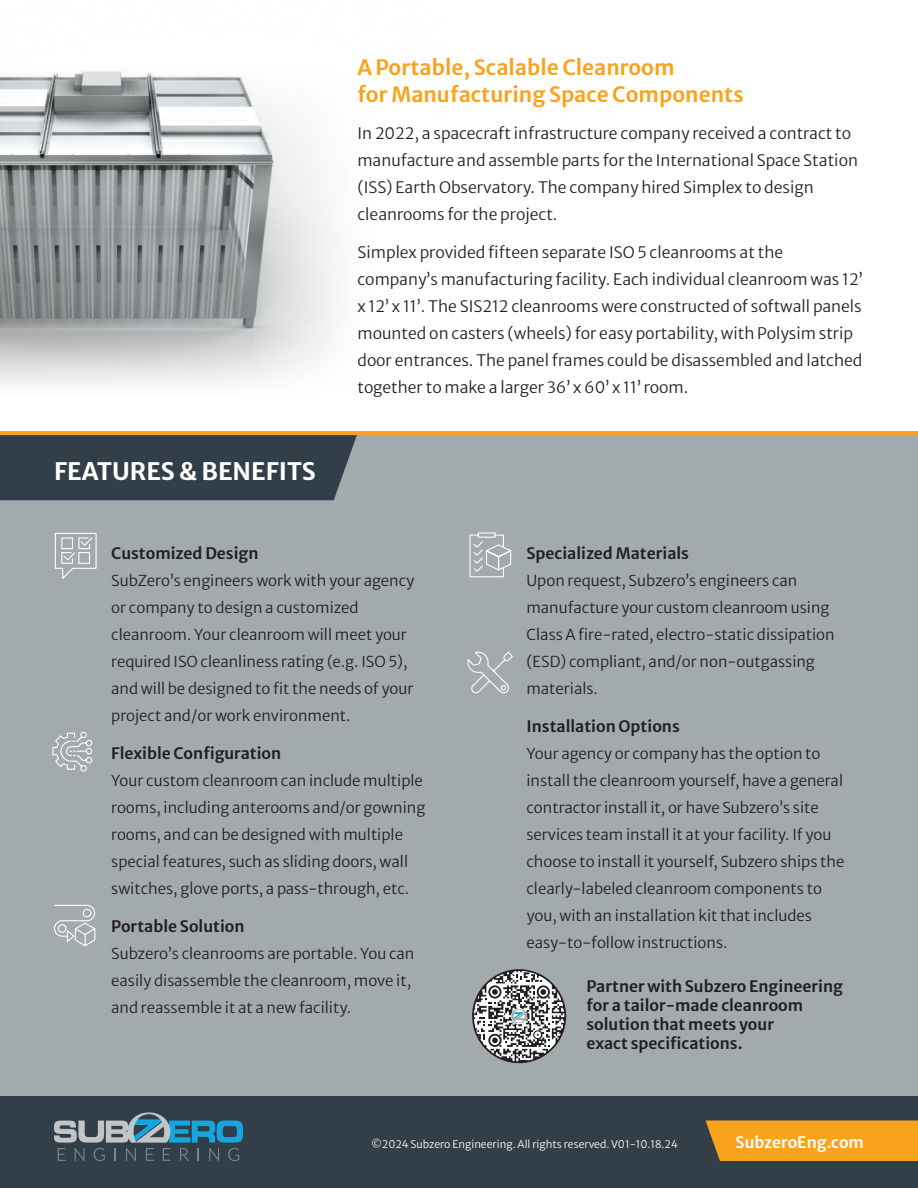
<style>
.page{position:relative;width:918px;height:1188px;background:#fff}
.page>*{position:absolute;margin:0;border:0;box-sizing:border-box;transform-origin:0 0}
.t1{font:700 24px "Merriweather Sans";color:#fff}
.t2{font:600 21px/27px "Merriweather Sans";color:#f9a21c}
.t3{font:300 15.75px/27px "Merriweather Sans";color:#231f20}
.t4{font:600 15.75px/18.9px "Merriweather Sans";color:#231f20}
.t5{font:600 15.75px "Merriweather Sans";color:#fff}
.t6{font:300 15px/27px "Merriweather Sans";color:#231f20}
.t7{font:300 10.5px "Merriweather Sans";color:#fff}
</style>
<div class="page">
<img style="left:0;top:71px;width:337px;height:314px">
<div style="left:0;top:432px;width:918px;height:707px;background:#a2aaad"></div>
<div style="left:0;top:1096px;width:918px;height:92px;background:#323e48"></div>
<svg style="left:54px;top:532px;width:43px;height:47px"></svg>
<svg style="left:472px;top:969px;width:94px;height:94px"></svg>
<div style="left:0;top:435px;width:357px;height:65px;background:#323e48"></div>
<hr style="left:0;top:431px;width:918px;height:4px;background:#f9a21c">
<div style="left:705px;top:1120px;width:213px;height:41px;background:#f9a21c"></div>
<svg style="left:54px;top:1112px;width:189px;height:49px"></svg>
<svg style="left:467px;top:651px;width:46px;height:43px"></svg>
<svg style="left:52px;top:731px;width:41px;height:41px"></svg>
<svg style="left:54px;top:904px;width:42px;height:42px"></svg>
<svg style="left:469px;top:532px;width:43px;height:46px"></svg>
<h1 class="t1" style="left:54px;top:460px;width:263px">FEATURES &amp; BENEFITS</h1>
<h2 class="t2" style="left:357px;top:55px;width:388px">A Portable, Scalable Cleanroom<br>for Manufacturing Space Components</h2>
<p class="t3" style="left:357px;top:121px;width:502px">In 2022, a spacecraft infrastructure company received a contract to manufacture and assemble parts for the International Space Station (ISS) Earth Observatory. The company hired Simplex to design cleanrooms for the project.</p>
<p class="t3" style="left:357px;top:237px;width:507px">Simplex provided fifteen separate ISO 5 cleanrooms at the company’s manufacturing facility. Each individual cleanroom was 12’ x 12’ x 11’. The SIS212 cleanrooms were constructed of softwall panels mounted on casters (wheels) for easy portability, with Polysim strip door entrances. The panel frames could be disassembled and latched together to make a larger 36’ x 60’ x 11’ room.</p>
<p class="t4" style="left:111px;top:546px;width:149px">Customized Design</p>
<p class="t6" style="left:111px;top:568px;width:305px">SubZero’s engineers work with your agency or company to design a customized cleanroom. Your cleanroom will meet your required ISO cleanliness rating (e.g. ISO 5), and will be designed to fit the needs of your project and/or work environment.</p>
<p class="t4" style="left:111px;top:742px;width:172px">Flexible Configuration</p>
<p class="t6" style="left:111px;top:768px;width:316px">Your custom cleanroom can include multiple rooms, including anterooms and/or gowning rooms, and can be designed with multiple special features, such as sliding doors, wall switches, glove ports, a pass-through, etc.</p>
<p class="t4" style="left:111px;top:918px;width:135px">Portable Solution</p>
<p class="t6" style="left:111px;top:941px;width:305px">Subzero’s cleanrooms are portable. You can easily disassemble the cleanroom, move it, and reassemble it at a new facility.</p>
<p class="t4" style="left:526px;top:545px;width:164px">Specialized Materials</p>
<p class="t6" style="left:526px;top:568px;width:310px">Upon request, Subzero’s engineers can manufacture your custom cleanroom using Class A fire-rated, electro-static dissipation (ESD) compliant, and/or non-outgassing materials.</p>
<p class="t4" style="left:526px;top:718px;width:155px">Installation Options</p>
<p class="t6" style="left:526px;top:741px;width:319px">Your agency or company has the option to install the cleanroom yourself, have a general contractor install it, or have Subzero’s site services team install it at your facility. If you choose to install it yourself, Subzero ships the clearly-labeled cleanroom components to you, with an installation kit that includes easy-to-follow instructions.</p>
<p class="t4" style="left:586px;top:978px;width:258px">Partner with Subzero Engineering for a tailor-made cleanroom solution that meets your<br>exact specifications.</p>
<p class="t7" style="left:371px;top:1135px;width:308px">©2024 Subzero Engineering. All rights reserved. V01-10.18.24</p>
<p class="t5" style="left:736px;top:1135px;width:130px">SubzeroEng.com</p>
</div>
